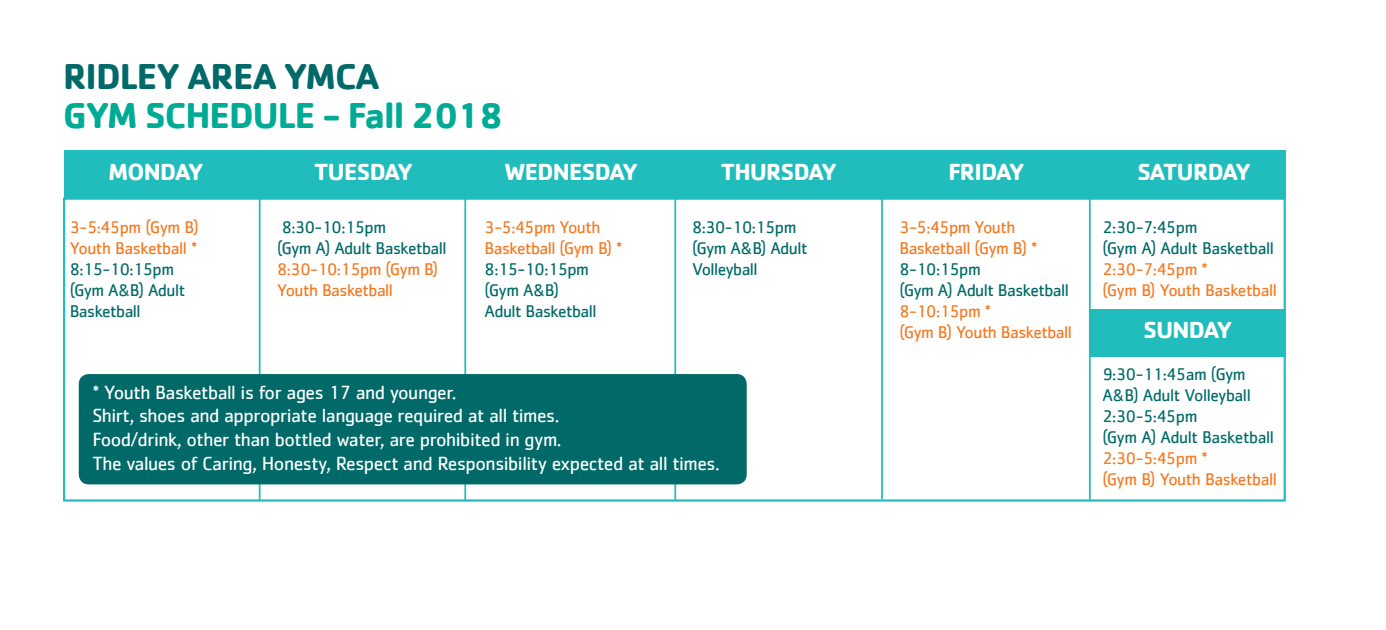
<style>
.page{position:relative;width:1386px;height:630px;background:#fff}
.page>*{position:absolute;margin:0;border:0;box-sizing:border-box;transform-origin:0 0}
.t1{font:700 37.1px "Cachet";letter-spacing:-.025em;color:#00ab95}
.t2{font:700 37.1px "Cachet";letter-spacing:-.025em;color:#016a69}
.t3{font:700 24.15px "Cachet";letter-spacing:-.025em;color:#fff}
.t4{font:19.6px "Cachet";letter-spacing:-.025em;color:#fff}
.t5{font:17.5px/21px "Cachet";letter-spacing:-.03em;color:#016a69}
.t6{font:17.5px "Cachet";letter-spacing:-.03em;color:#f47921}
</style>
<div class="page">
<div style="left:64px;top:150px;width:1221px;height:48px;background:#21bdbd"></div>
<div style="left:63px;top:198px;width:1223px;height:304px;border:2px solid #21bdbd"></div>
<div style="left:1089px;top:309px;width:196px;height:47px;background:#21bdbd"></div>
<hr style="left:259px;top:196px;width:2px;height:304px;background:#21bdbd">
<hr style="left:464px;top:196px;width:2px;height:304px;background:#21bdbd">
<hr style="left:674px;top:196px;width:2px;height:304px;background:#21bdbd">
<hr style="left:881px;top:195px;width:2px;height:304px;background:#21bdbd">
<hr style="left:1089px;top:196px;width:2px;height:304px;background:#21bdbd">
<div style="left:79px;top:374px;width:668px;height:110px;background:#016a69;border-radius:10px"></div>
<p class="t2" style="left:63px;top:52px;width:318px">RIDLEY AREA YMCA</p>
<p class="t1" style="left:63px;top:92px;width:442px">GYM SCHEDULE - Fall 2018</p>
<p class="t3" style="left:108px;top:157px;width:96px">MONDAY</p>
<p class="t3" style="left:314px;top:157px;width:100px">TUESDAY</p>
<p class="t3" style="left:504px;top:157px;width:135px">WEDNESDAY</p>
<p class="t3" style="left:721px;top:157px;width:118px">THURSDAY</p>
<p class="t3" style="left:948px;top:157px;width:78px">FRIDAY</p>
<p class="t3" style="left:1137px;top:157px;width:115px">SATURDAY</p>
<p class="t6" style="left:70px;top:217px;width:130px">3-5:45pm (Gym B)</p>
<p class="t6" style="left:70px;top:238px;width:129px">Youth Basketball *</p>
<p class="t5" style="left:70px;top:258px;width:106px">8:15-10:15pm</p>
<p class="t5" style="left:70px;top:279px;width:117px">(Gym A&amp;B) Adult</p>
<p class="t5" style="left:70px;top:300px;width:72px">Basketball</p>
<p class="t5" style="left:282px;top:216px;width:106px">8:30-10:15pm</p>
<p class="t5" style="left:277px;top:237px;width:171px">(Gym A) Adult Basketball</p>
<p class="t6" style="left:277px;top:259px;width:163px">8:30-10:15pm (Gym B)</p>
<p class="t6" style="left:277px;top:280px;width:117px">Youth Basketball</p>
<p class="t6" style="left:485px;top:217px;width:117px">3-5:45pm Youth</p>
<p class="t6" style="left:485px;top:238px;width:139px">Basketball (Gym B) *</p>
<p class="t5" style="left:485px;top:258px;width:106px">8:15-10:15pm</p>
<p class="t5" style="left:485px;top:279px;width:76px">(Gym A&amp;B)</p>
<p class="t5" style="left:485px;top:300px;width:114px">Adult Basketball</p>
<p class="t5" style="left:692px;top:216px;width:106px">8:30-10:15pm</p>
<p class="t5" style="left:692px;top:237px;width:117px">(Gym A&amp;B) Adult</p>
<p class="t5" style="left:692px;top:258px;width:67px">Volleyball</p>
<p class="t4" style="left:92px;top:381px;width:366px">* Youth Basketball is for ages 17 and younger.</p>
<p class="t4" style="left:92px;top:405px;width:469px">Shirt, shoes and appropriate language required at all times.</p>
<p class="t4" style="left:92px;top:428px;width:471px">Food/drink, other than bottled water, are prohibited in gym.</p>
<p class="t4" style="left:92px;top:452px;width:629px">The values of Caring, Honesty, Respect and Responsibility expected at all times.</p>
<p class="t6" style="left:900px;top:217px;width:117px">3-5:45pm Youth</p>
<p class="t6" style="left:899px;top:238px;width:139px">Basketball (Gym B) *</p>
<p class="t5" style="left:899px;top:258px;width:83px">8-10:15pm</p>
<p class="t5" style="left:899px;top:279px;width:171px">(Gym A) Adult Basketball</p>
<p class="t6" style="left:899px;top:301px;width:93px">8-10:15pm *</p>
<p class="t6" style="left:899px;top:322px;width:174px">(Gym B) Youth Basketball</p>
<p class="t5" style="left:1102px;top:216px;width:97px">2:30-7:45pm</p>
<p class="t5" style="left:1102px;top:237px;width:173px">(Gym A) Adult Basketball</p>
<p class="t6" style="left:1102px;top:259px;width:107px">2:30-7:45pm *</p>
<p class="t6" style="left:1102px;top:280px;width:176px">(Gym B) Youth Basketball</p>
<p class="t3" style="left:1144px;top:314px;width:90px">SUNDAY</p>
<p class="t5" style="left:1102px;top:363px;width:150px">9:30-11:45am (Gym<br>A&amp;B) Adult Volleyball</p>
<p class="t5" style="left:1102px;top:405px;width:97px">2:30-5:45pm</p>
<p class="t5" style="left:1102px;top:426px;width:173px">(Gym A) Adult Basketball</p>
<p class="t6" style="left:1102px;top:448px;width:107px">2:30-5:45pm *</p>
<p class="t6" style="left:1102px;top:469px;width:176px">(Gym B) Youth Basketball</p>
</div>
